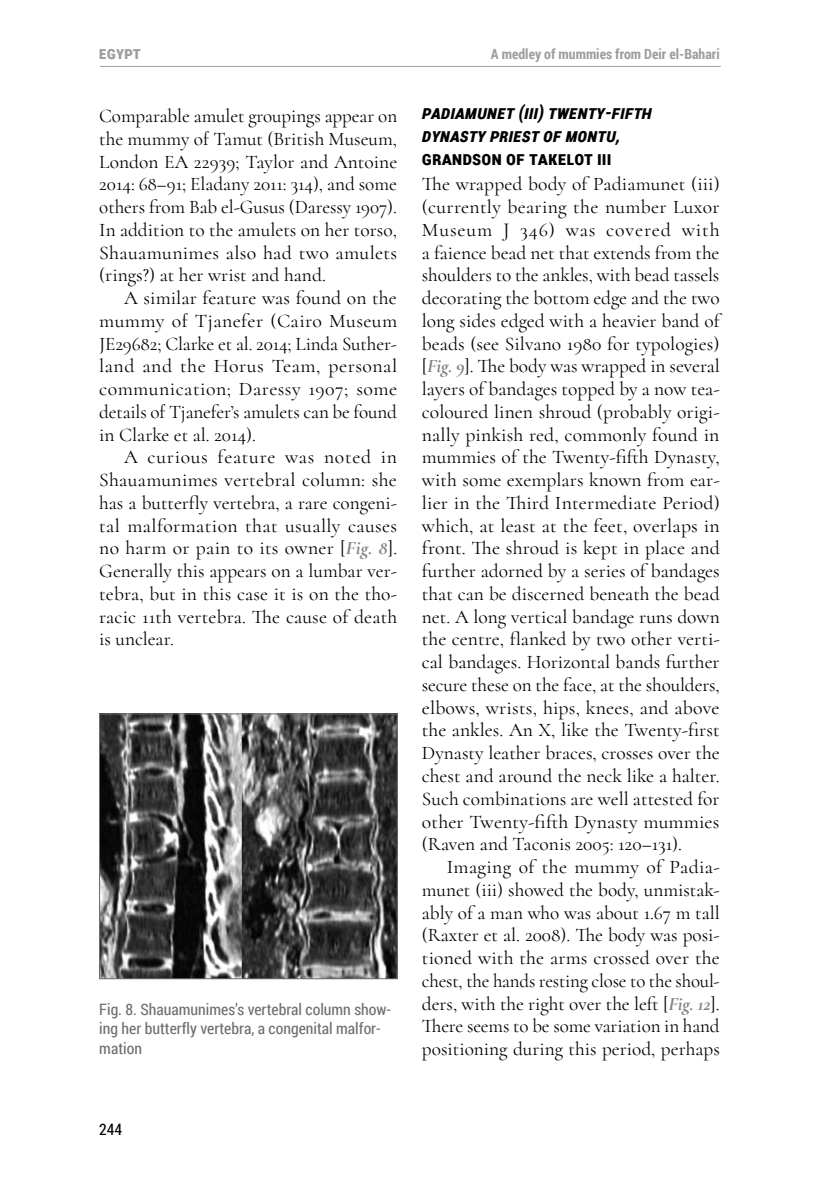
<style>
.page{position:relative;width:819px;height:1191px;background:#fff}
.page>*{position:absolute;margin:0;border:0;box-sizing:border-box;transform-origin:0 0}
.t1{font:19.25px/22.8px "Cormorant";color:#000;text-align:justify}
.t2{font:italic 700 19.25px/22.8px "Roboto Condensed";color:#000}
.t3{font:700 19.25px "Roboto Condensed";color:#000}
.t4{font:700 17.5px "Roboto Condensed";color:#9d9d9c}
.t5{font:15.75px/19.2px "Roboto Condensed";color:#706f6f}
.t6{font:15.75px "Roboto Condensed";color:#000}
.t7{font:700 14px "Roboto Condensed";color:#9d9d9c}
.s1{font-weight:700;font-style:italic;color:#818181}
</style>
<div class="page">
<hr style="left:100px;top:66px;width:620px;height:1px;background:#9d9d9c">
<img style="left:101px;top:715px;width:294px;height:262px">
<div style="left:99px;top:713px;width:298px;height:266px;border:1px solid #706f6f"></div>
<p class="t4" style="left:99px;top:40px;width:44px">EGYPT</p>
<p class="t7" style="left:491px;top:44px;width:230px">A medley of mummies from Deir el-Bahari</p>
<p class="t1" style="left:99px;top:104px;width:299px">Comparable amulet groupings appear on the mummy of Tamut (British Museum, London EA 22939; Taylor and Antoine 2014: 68–91; Eladany 2011: 314), and some others from Bab el-Gusus (Daressy 1907).<br>In addition to the amulets on her torso, Shauamunimes also had two amulets (rings?) at her wrist and hand.</p>
<p class="t1" style="left:99px;top:286px;width:299px;text-indent:25px">A similar feature was found on the mummy of Tjanefer (Cairo Museum JE29682; Clarke et al. 2014; Linda Suther&shy;land and the Horus Team, personal communication; Daressy 1907; some details of Tjanefer’s amulets can be found in Clarke et al. 2014).</p>
<p class="t1" style="left:99px;top:446px;width:299px;text-indent:25px">A curious feature was noted in Shauamunimes vertebral column: she has a butterfly vertebra, a rare congeni&shy;tal malformation that usually causes no harm or pain to its owner [<span class="s1">Fig. 8</span>].<br>Generally this appears on a lumbar ver&shy;tebra, but in this case it is on the tho&shy;racic 11th vertebra. The cause of death is unclear.</p>
<p class="t5" style="left:99px;top:999px;width:293px">Fig. 8. Shauamunimes’s vertebral column show&shy;ing her butterfly vertebra, a congenital malfor&shy;mation</p>
<p class="t2" style="left:422px;top:101px;width:232px">Padiamunet (iii) Twenty-fifth<br>Dynasty priest of Montu,</p>
<p class="t3" style="left:422px;top:144px;width:181px">grandson of Takelot III</p>
<p class="t1" style="left:422px;top:173px;width:299px">The wrapped body of Padiamunet (iii) (currently bearing the number Luxor Museum J 346) was covered with a faience bead net that extends from the shoulders to the ankles, with bead tassels decorating the bottom edge and the two long sides edged with a heavier band of beads (see Silvano 1980 for typologies) [<span class="s1">Fig. 9</span>]. The body was wrapped in several layers of bandages topped by a now tea&shy;coloured linen shroud (probably origi&shy;nally pinkish red, commonly found in mummies of the Twenty-fifth Dynasty, with some exemplars known from ear&shy;lier in the Third Intermediate Period) which, at least at the feet, overlaps in front. The shroud is kept in place and further adorned by a series of bandages that can be discerned beneath the bead net. A long vertical bandage runs down the centre, flanked by two other verti&shy;cal bandages. Horizontal bands further secure these on the face, at the shoulders, elbows, wrists, hips, knees, and above the ankles. An X, like the Twenty-first Dynasty leather braces, crosses over the chest and around the neck like a halter.<br>Such combinations are well attested for other Twenty-fifth Dynasty mummies (Raven and Taconis 2005: 120–131).</p>
<p class="t1" style="left:422px;top:855px;width:299px;text-indent:25px">Imaging of the mummy of Padia&shy;munet (iii) showed the body, unmistak&shy;ably of a man who was about 1.67 m tall (Raxter et al. 2008). The body was posi&shy;tioned with the arms crossed over the chest, the hands resting close to the shoul&shy;ders, with the right over the left [<span class="s1">Fig. 12</span>].<br>There seems to be some variation in hand positioning during this period, perhaps</p>
<p class="t6" style="left:99px;top:1119px;width:25px">244</p>
</div>
